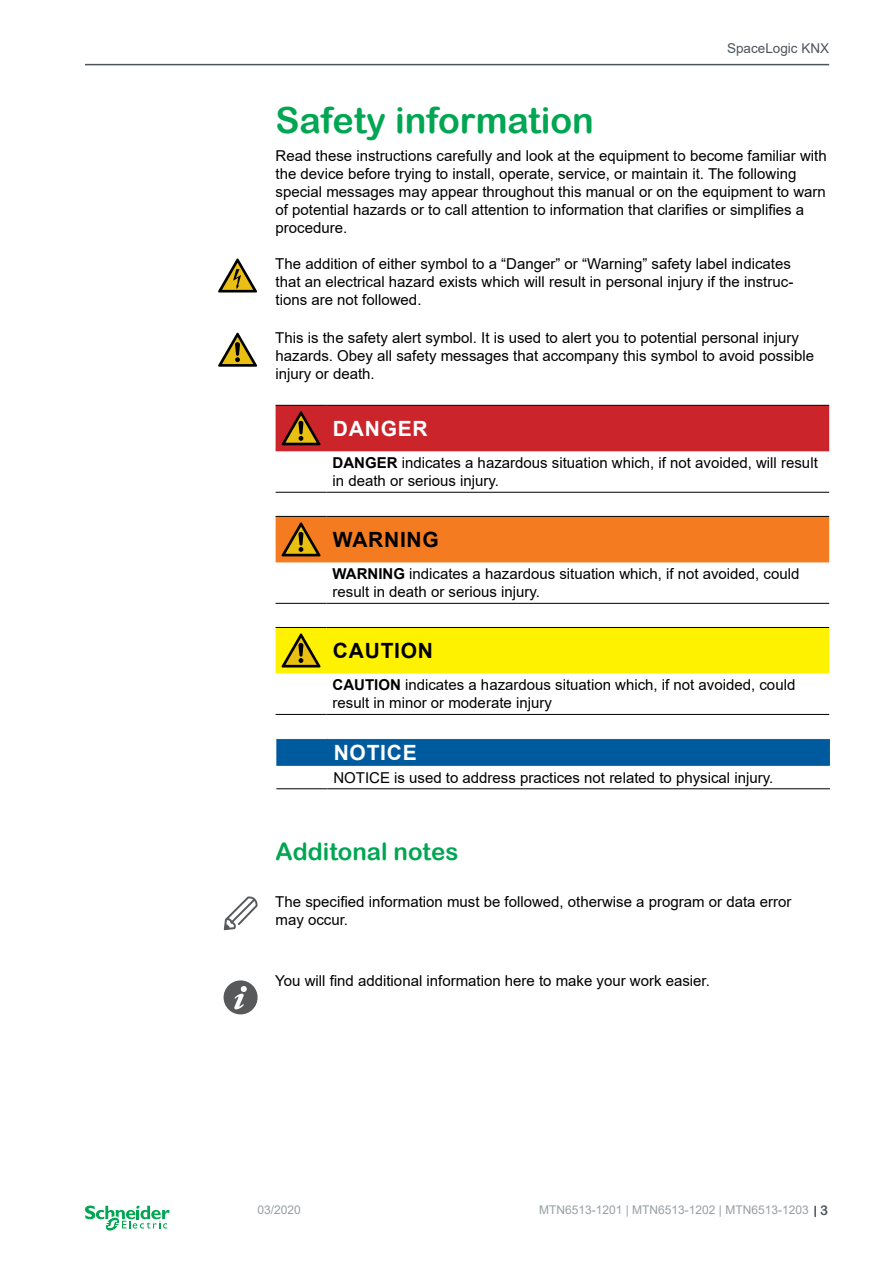
<style>
.page{position:relative;width:893px;height:1263px;background:#fff}
.page>*{position:absolute;margin:0;border:0;box-sizing:border-box;transform-origin:0 0}
.t1{font:36px "Arial Rounded MT Bold";color:#00a651}
.t2{font:24px "Arial Rounded MT Bold";color:#00a651}
.t3{font:700 21px "Arial";letter-spacing:.035em;color:#000}
.t4{font:700 21px "Arial";letter-spacing:.035em;color:#fff}
.t5{font:15px/18px "Arial";color:#000}
.t6{font:13.5px "Arial";color:#4d555b}
.t7{font:12px "Arial";color:#979fa4}
.s1{font-weight:700}
.s2{font-family:"Arial Rounded MT Bold";font-size:13.5px;color:#4d555b}
</style>
<div class="page">
<hr style="left:85px;top:64px;width:744px;height:1px;background:#4d555b">
<svg style="left:814px;top:1206px;width:2px;height:10px"></svg>
<svg style="left:85px;top:1205px;width:85px;height:25px"></svg>
<hr style="left:276px;top:492px;width:51px;height:1px;background:#000">
<hr style="left:327px;top:492px;width:502px;height:1px;background:#000">
<div style="left:276px;top:405px;width:553px;height:46px;background:#cb242b"></div>
<hr style="left:276px;top:603px;width:51px;height:1px;background:#000">
<hr style="left:327px;top:603px;width:502px;height:1px;background:#000">
<div style="left:276px;top:516px;width:553px;height:46px;background:#f47b20"></div>
<hr style="left:276px;top:714px;width:51px;height:1px;background:#000">
<hr style="left:327px;top:714px;width:502px;height:1px;background:#000">
<div style="left:276px;top:627px;width:553px;height:46px;background:#fff200"></div>
<svg style="left:276px;top:739px;width:554px;height:27px;background:#025c9e"></svg>
<hr style="left:276px;top:788px;width:51px;height:1px;background:#000">
<hr style="left:327px;top:788px;width:503px;height:1px;background:#000">
<svg style="left:218px;top:258px;width:39px;height:34px"></svg>
<svg style="left:218px;top:333px;width:39px;height:34px"></svg>
<svg style="left:224px;top:896px;width:34px;height:34px"></svg>
<svg style="left:224px;top:980px;width:34px;height:34px"></svg>
<p class="t6" style="left:727px;top:39px;width:104px">SpaceLogic KNX</p>
<h1 class="t1" style="left:276px;top:98px;width:320px">Safety information</h1>
<p class="t5" style="left:276px;top:147px;width:553px">Read these instructions carefully and look at the equipment to become familiar with the device before trying to install, operate, service, or maintain it. The following special messages may appear throughout this manual or on the equipment to warn of potential hazards or to call attention to information that clarifies or simplifies a procedure.</p>
<p class="t5" style="left:275px;top:255px;width:519px">The addition of either symbol to a “Danger” or “Warning” safety label indicates that an electrical hazard exists which will result in personal injury if the instruc&shy;tions are not followed.</p>
<p class="t5" style="left:275px;top:329px;width:540px">This is the safety alert symbol. It is used to alert you to potential personal injury hazards. Obey all safety messages that accompany this symbol to avoid possible injury or death.</p>
<h3 class="t4" style="left:333px;top:414px;width:96px">DANGER</h3>
<p class="t5" style="left:333px;top:454px;width:487px"><span class="s1">DANGER</span> indicates a hazardous situation which, if not avoided, will result in death or serious injury.</p>
<h3 class="t3" style="left:333px;top:525px;width:107px">WARNING</h3>
<p class="t5" style="left:333px;top:565px;width:468px"><span class="s1">WARNING</span> indicates a hazardous situation which, if not avoided, could result in death or serious injury.</p>
<h3 class="t3" style="left:333px;top:636px;width:102px">CAUTION</h3>
<p class="t5" style="left:333px;top:676px;width:464px"><span class="s1">CAUTION</span> indicates a hazardous situation which, if not avoided, could result in minor or moderate injury</p>
<h3 class="t4" style="left:334px;top:738px;width:85px">NOTICE</h3>
<p class="t5" style="left:333px;top:768px;width:441px">NOTICE is used to address practices not related to physical injury.</p>
<h2 class="t2" style="left:276px;top:838px;width:184px">Additonal notes</h2>
<p class="t5" style="left:275px;top:893px;width:518px">The specified information must be followed, otherwise a program or data error may occur.</p>
<p class="t5" style="left:275px;top:972px;width:436px">You will find additional information here to make your work easier.</p>
<p class="t7" style="left:258px;top:1202px;width:45px">03/2020</p>
<p class="t7" style="left:539px;top:1202px;width:290px">MTN6513-1201 | MTN6513-1202 | MTN6513-1203 <span class="s2">3</span></p>
</div>
